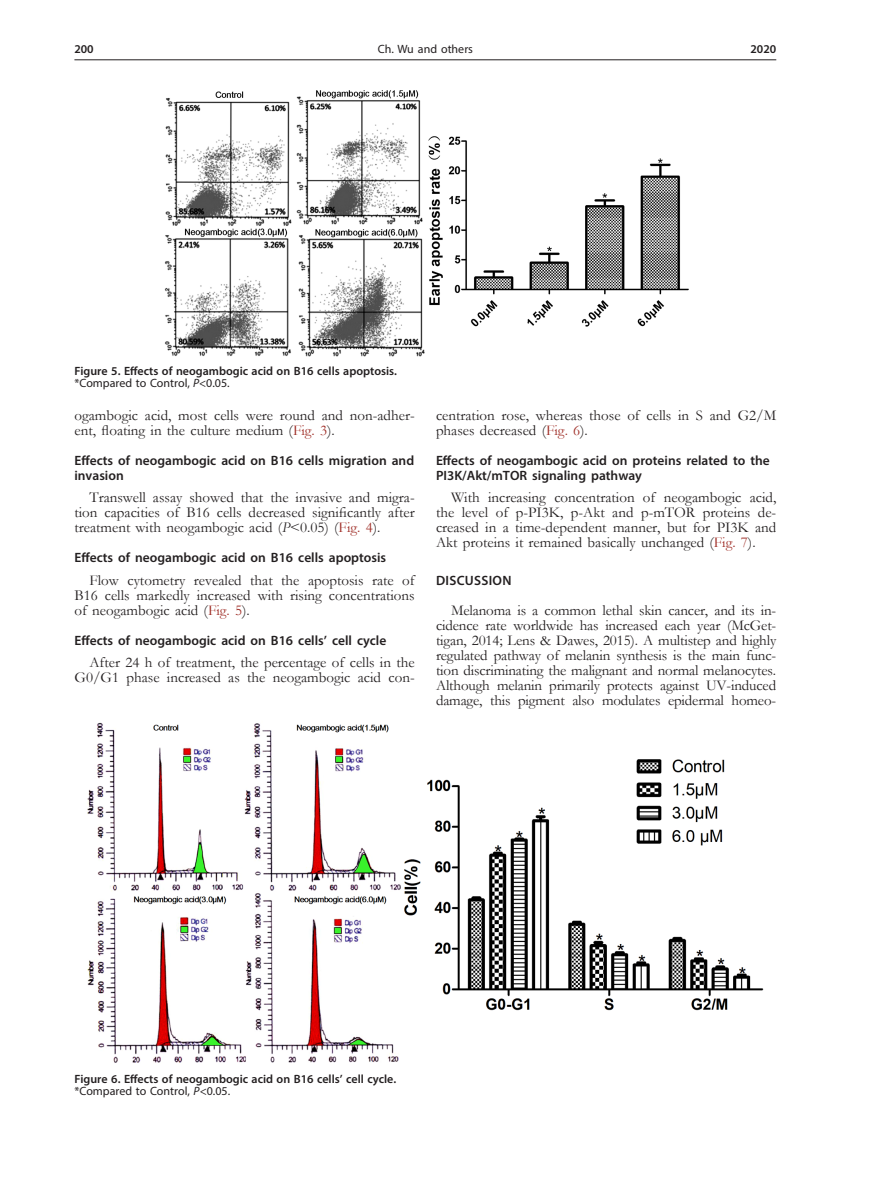
<style>
.page{position:relative;width:872px;height:1191px;background:#fff}
.page>*{position:absolute;margin:0;border:0;box-sizing:border-box;transform-origin:0 0}
.Body_tekst{font:15px/15px "Garamond";color:#231f20;text-align:justify}
.Tytul_2{font:600 13.5px/15px "Myriad Pro";color:#231f20}
.Tytul_1{font:600 13.5px "Myriad Pro";letter-spacing:.02em;color:#231f20}
.Figure{font:600 12px "Myriad Pro";color:#231f20}
.Figure_1{font:12px "Myriad Pro";color:#231f20}
.s1{font-style:italic}
.s2{color:#9f2d26}
</style>
<div class="page">
<hr style="left:74px;top:59px;width:702px;height:1px;background:#231f20">
<img style="left:164px;top:90px;width:524px;height:267px">
<img style="left:87px;top:722px;width:677px;height:341px">
<p class="Figure" style="left:74px;top:42px;width:21px">200</p>
<p class="Figure_1" style="left:378px;top:42px;width:97px">Ch. Wu and others</p>
<p class="Figure" style="left:750px;top:42px;width:27px">2020</p>
<p class="Figure" style="left:74px;top:363px;width:324px">Figure 5. Effects of neogambogic acid on B16 cells apoptosis.</p>
<p class="Figure_1" style="left:74px;top:375px;width:157px">*Compared to Control, <span class="s1">P</span>&lt;0.05.</p>
<p class="Body_tekst" style="left:74px;top:407px;width:342px">ogambogic acid, most cells were round and non-adher&shy;ent, floating in the culture medium (<span class="s2">Fig. 3</span>).</p>
<p class="Tytul_2" style="left:74px;top:452px;width:341px">Effects of neogambogic acid on B16 cells migration and invasion</p>
<p class="Body_tekst" style="left:74px;top:490px;width:342px;text-indent:15px">Transwell assay showed that the invasive and migra&shy;tion capacities of B16 cells decreased significantly after treatment with neogambogic acid (<span class="s1">P</span>&lt;0.05) (<span class="s2">Fig. 4</span>).</p>
<p class="Tytul_2" style="left:74px;top:550px;width:313px">Effects of neogambogic acid on B16 cells apoptosis</p>
<p class="Body_tekst" style="left:74px;top:572px;width:342px;text-indent:15px">Flow cytometry revealed that the apoptosis rate of B16 cells markedly increased with rising concentrations of neogambogic acid (<span class="s2">Fig. 5</span>).</p>
<p class="Tytul_2" style="left:74px;top:632px;width:313px">Effects of neogambogic acid on B16 cells’ cell cycle</p>
<p class="Body_tekst" style="left:74px;top:655px;width:342px;text-align:right">After 24 h of treatment, the percentage of cells in the<br>G0/G1 phase increased as the neogambogic acid con-</p>
<p class="Body_tekst" style="left:436px;top:407px;width:342px">centration rose, whereas those of cells in S and G2/M phases decreased (<span class="s2">Fig. 6</span>).</p>
<p class="Tytul_2" style="left:436px;top:452px;width:335px">Effects of neogambogic acid on proteins related to the<br>PI3K/Akt/mTOR signaling pathway</p>
<p class="Body_tekst" style="left:436px;top:490px;width:342px;text-indent:15px">With increasing concentration of neogambogic acid, the level of p-PI3K, p-Akt and p-mTOR proteins de&shy;creased in a time-dependent manner, but for PI3K and Akt proteins it remained basically unchanged (<span class="s2">Fig. 7</span>).</p>
<p class="Tytul_1" style="left:436px;top:572px;width:77px">DISCUSSION</p>
<p class="Body_tekst" style="left:436px;top:602px;width:342px;text-indent:15px">Melanoma is a common lethal skin cancer, and its in&shy;cidence rate worldwide has increased each year (McGet&shy;tigan, 2014; Lens &amp; Dawes, 2015). A multistep and highly regulated pathway of melanin synthesis is the main func&shy;tion discriminating the malignant and normal melanocytes.<br>Although melanin primarily protects against UV-induced damage, this pigment also modulates epidermal homeo-</p>
<p class="Figure" style="left:74px;top:1071px;width:323px">Figure 6. Effects of neogambogic acid on B16 cells’ cell cycle.</p>
<p class="Figure_1" style="left:74px;top:1084px;width:157px">*Compared to Control, <span class="s1">P</span>&lt;0.05.</p>
</div>
